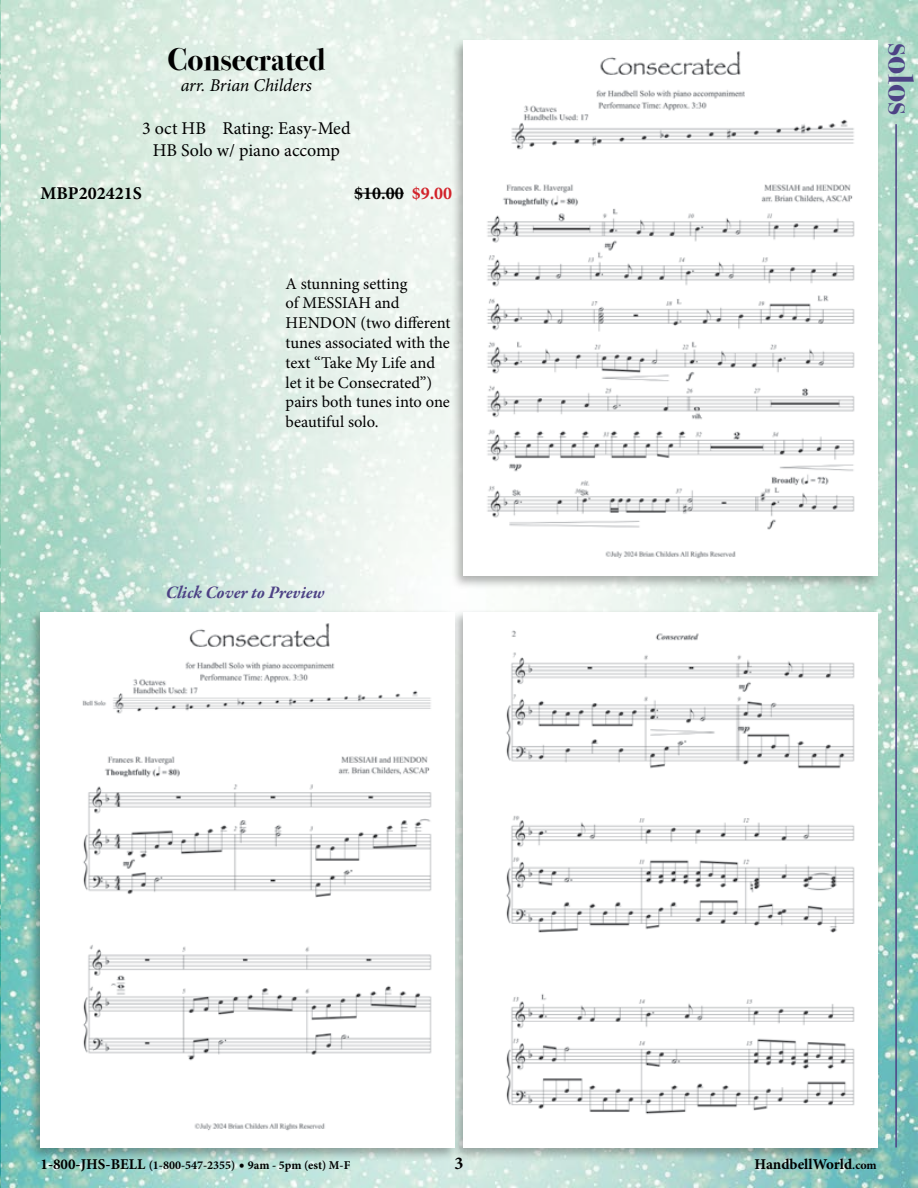
<style>
.page{position:relative;width:918px;height:1188px;background:#fff}
.page>*{position:absolute;margin:0;border:0;box-sizing:border-box;transform-origin:0 0}
.t1{font:700 36px "Bodoni Svty Two ITCTT";color:#4d4285}
.t2{font:700 31.5px "Bodoni Svty Two ITCTT";color:#000}
.t3{font:18px/21.6px "Minion Pro";color:#000;text-align:center}
.t4{font:700 18px "Minion Pro";color:#000}
.t5{font:italic 700 18px "Garamond Premr Pro";color:#4d4285}
.t6{font:italic 18px "Minion Pro";letter-spacing:-.005em;color:#000}
.t7{font:16.5px/19.8px "Minion Pro";color:#000}
.t8{font:700 15px "Minion Pro";color:#000}
.t9{font:700 12px "Minion Pro";color:#000}
.s1{color:#d2232a}
.s2{font-size:15px}
.s3{font-size:12px}
</style>
<div class="page">
<img style="left:0;top:0;width:918px;height:1188px">
<div style="left:451px;top:609px;width:431px;height:552px;background:#000;opacity:.3"></div>
<img style="left:464px;top:612px;width:414px;height:536px">
<div style="left:28px;top:609px;width:431px;height:553px;background:#000;opacity:.3"></div>
<img style="left:40px;top:612px;width:414px;height:535px">
<div style="left:451px;top:38px;width:431px;height:552px;background:#000;opacity:.3"></div>
<img style="left:464px;top:40px;width:414px;height:536px">
<hr style="left:354px;top:193px;width:50px;height:1px;background:#000">
<hr style="left:895px;top:124px;width:2px;height:1024px;background:#4d4285">
<h2 class="t2" style="left:167px;top:33px;width:159px">Consecrated</h2>
<p class="t6" style="left:181px;top:73px;width:133px">arr. Brian Childers</p>
<p class="t3" style="left:142px;top:118px;width:210px">3 oct HB Rating: Easy-Med<br>HB Solo w/ piano accomp</p>
<p class="t4" style="left:41px;top:181px;width:103px">MBP202421S</p>
<p class="t4" style="left:354px;top:181px;width:99px">$10.00 <span class="s1">$9.00</span></p>
<p class="t7" style="left:286px;top:273px;width:166px">A stunning setting<br>of MESSIAH and<br>HENDON (two different tunes associated with the text “Take My Life and let it be Consecrated”) pairs both tunes into one beautiful solo.</p>
<p class="t5" style="left:166px;top:582px;width:161px">Click Cover to Preview</p>
<h1 class="t1" style="left:931px;top:43px;width:74px;rotate:90deg">solos</h1>
<p class="t9" style="left:40px;top:1156px;width:311px"><span class="s2">1-800-JHS-BELL</span> (1-800-547-2355) <span class="s2">•</span> 9am - 5pm (est) M-F</p>
<p class="t4" style="left:454px;top:1150px;width:10px">3</p>
<p class="t8" style="left:755px;top:1153px;width:124px">HandbellWorld<span class="s3">.com</span></p>
</div>
